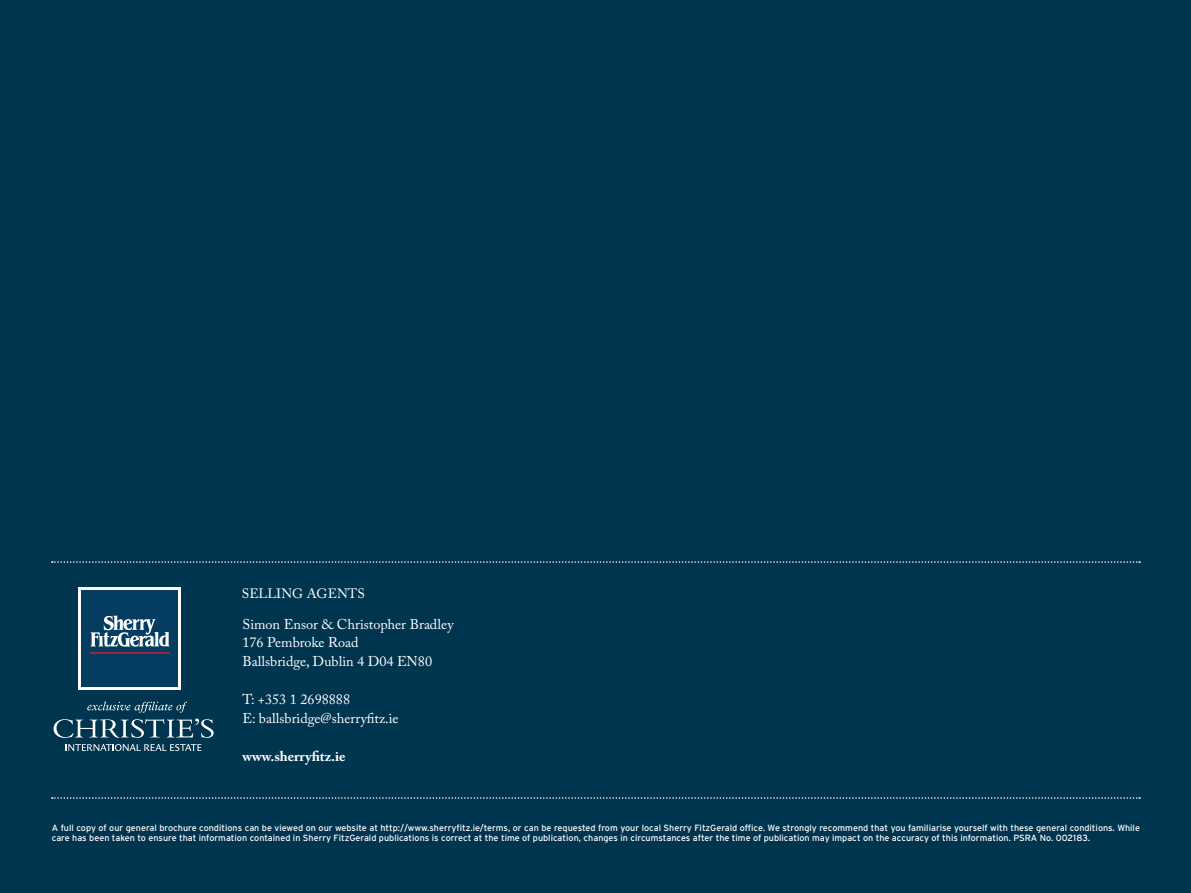
<style>
.page{position:relative;width:1191px;height:893px;background:#00354f}
.page>*{position:absolute;margin:0;border:0;box-sizing:border-box;transform-origin:0 0}
.t1{font:14.1px/18.9px "Adobe Caslon Pro";color:#fff}
.t2{font:700 14.1px "Adobe Caslon Pro";color:#fff}
.t3{font:13.5px "Adobe Caslon Pro";letter-spacing:.015em;color:#fff}
.t4{font:9px/10.5px "Interstate";color:#fff}
</style>
<div class="page">
<svg style="left:52px;top:797px;width:1088px;height:2px"></svg>
<svg style="left:52px;top:561px;width:1088px;height:2px"></svg>
<svg style="left:79px;top:587px;width:102px;height:102px"></svg>
<div style="left:82px;top:590px;width:96px;height:96px;background:#043d5f"></div>
<svg style="left:90px;top:616px;width:80px;height:31px"></svg>
<hr style="left:90px;top:652px;width:80px;height:2px;background:#d11e39">
<svg style="left:54px;top:702px;width:160px;height:36px"></svg>
<svg style="left:66px;top:744px;width:136px;height:7px"></svg>
<h2 class="t3" style="left:242px;top:585px;width:125px">SELLING AGENTS</h2>
<h1 class="t1" style="left:242px;top:614px;width:213px">Simon Ensor &amp; Christopher Bradley<br>176 Pembroke Road<br>Ballsbridge, Dublin 4 D04 EN80</h1>
<h1 class="t1" style="left:242px;top:690px;width:158px">T: +353 1 2698888<br>E: ballsbridge@sherryfitz.ie</h1>
<h1 class="t2" style="left:242px;top:748px;width:105px">www.sherryfitz.ie</h1>
<p class="t4" style="left:52px;top:822px;width:1089px">A full copy of our general brochure conditions can be viewed on our website at http://www.sherryfitz.ie/terms, or can be requested from your local Sherry FitzGerald office. We strongly recommend that you familiarise yourself with these general conditions. While care has been taken to ensure that information contained in Sherry FitzGerald publications is correct at the time of publication, changes in circumstances after the time of publication may impact on the accuracy of this information. PSRA No. 002183.</p>
</div>
